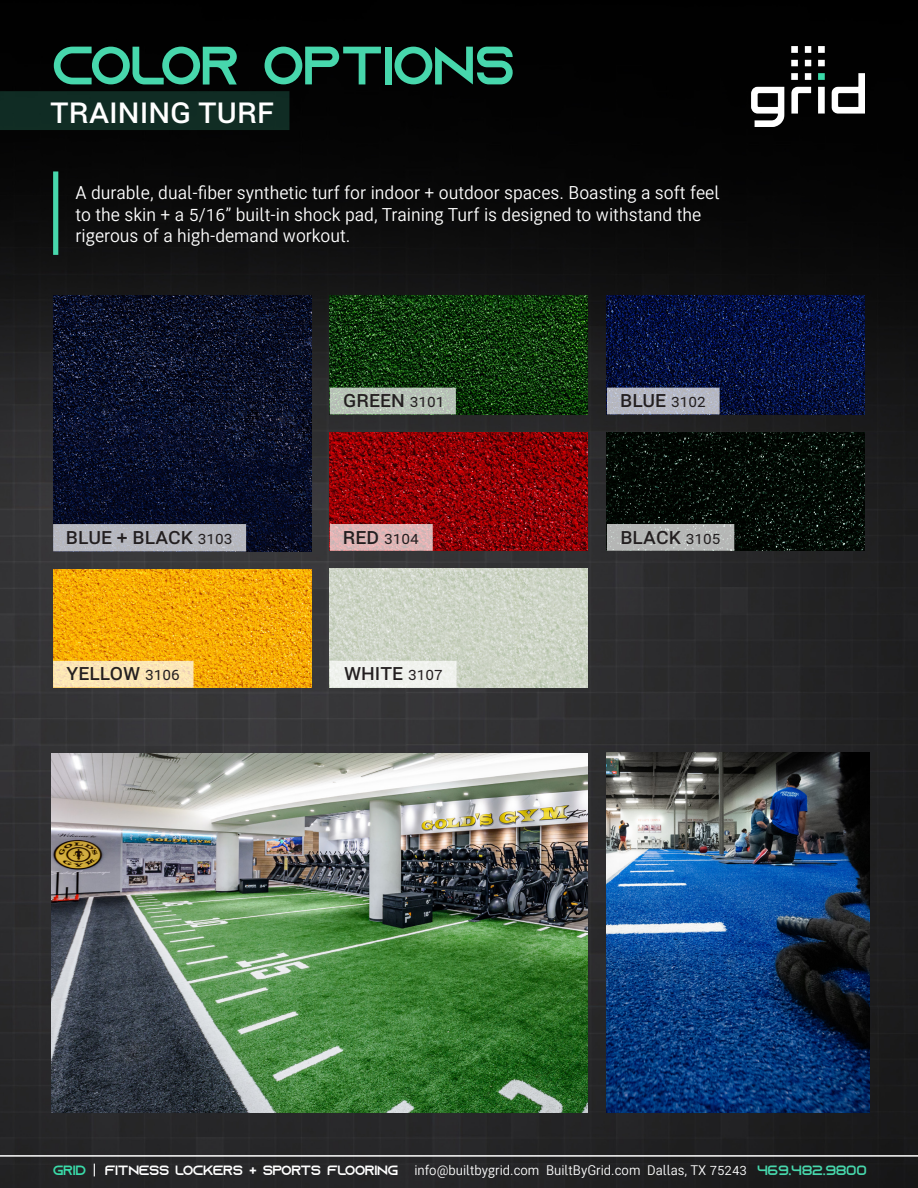
<style>
.page{position:relative;width:918px;height:1188px;background:#fff}
.page>*{position:absolute;margin:0;border:0;box-sizing:border-box;transform-origin:0 0}
.t1{font:54px "Azonix";letter-spacing:-.025em;color:#47d7ac}
.Subtitle{font:600 28.5px "Bert Sans";color:#fff}
.Description{font:18px/21.6px "Bert Sans";color:#fff}
.t2{font:600 18px "Bert Sans";color:#231f20}
.t3{font:500 15px "Bert Sans";color:#231f20}
.t4{font:13.5px "Bert Sans";color:#fff}
.t5{font:13.5px "Azonix";color:#3adba9}
.s1{font-weight:500;font-size:15px}
.s2{font-weight:600;font-size:18px}
.s3{font-family:"Azonix"}
.s4{font-family:"Azonix";color:#47d7ac}
</style>
<div class="page">
<img style="left:0;top:0;width:918px;height:1188px">
<svg style="left:94px;top:1164px;width:1px;height:12px"></svg>
<div style="left:0;top:91px;width:289px;height:39px;background:#102c24"></div>
<svg style="left:53px;top:171px;width:5px;height:84px"></svg>
<img style="left:752px;top:47px;width:113px;height:80px">
<hr style="left:0;top:1155px;width:918px;height:2px;background:#fff">
<img style="left:607px;top:432px;width:258px;height:119px">
<img style="left:607px;top:296px;width:258px;height:118px">
<div style="left:607px;top:524px;width:127px;height:27px;background:#b5b7b5"></div>
<svg style="left:607px;top:388px;width:113px;height:26px;background:#b5b8c3"></svg>
<img style="left:330px;top:569px;width:258px;height:119px">
<img style="left:330px;top:432px;width:258px;height:119px">
<img style="left:330px;top:296px;width:258px;height:118px">
<div style="left:330px;top:661px;width:126px;height:27px;background:#f0f2ee;border:2px solid #fff"></div>
<svg style="left:330px;top:524px;width:103px;height:27px;background:#dcb3b4"></svg>
<svg style="left:330px;top:388px;width:126px;height:26px;background:#b8c3b7"></svg>
<img style="left:53px;top:569px;width:258px;height:119px">
<svg style="left:53px;top:661px;width:141px;height:27px;background:#fae4b2"></svg>
<img style="left:52px;top:754px;width:536px;height:358px">
<img style="left:607px;top:752px;width:262px;height:360px">
<img style="left:53px;top:296px;width:258px;height:255px">
<div style="left:53px;top:524px;width:193px;height:27px;background:#b6b7bf"></div>
<p class="t1" style="left:52px;top:42px;width:465px">COLOR OPTIONS</p>
<p class="Subtitle" style="left:50px;top:92px;width:225px">TRAINING TURF</p>
<p class="Description" style="left:76px;top:182px;width:646px">A durable, dual-fiber synthetic turf for indoor + outdoor spaces. Boasting a soft feel to the skin + a 5/16” built-in shock pad, Training Turf is designed to withstand the rigerous of a high-demand workout.</p>
<p class="t2" style="left:66px;top:524px;width:168px">BLUE + BLACK <span class="s1">3103</span></p>
<p class="t2" style="left:67px;top:661px;width:115px">YELLOW <span class="s1">3106</span></p>
<p class="t2" style="left:343px;top:388px;width:103px">GREEN <span class="s1">3101</span></p>
<p class="t3" style="left:343px;top:527px;width:77px"><span class="s2">RED</span> 3104</p>
<p class="t2" style="left:344px;top:661px;width:100px">WHITE <span class="s1">3107</span></p>
<p class="t2" style="left:620px;top:388px;width:87px">BLUE <span class="s1">3102</span></p>
<p class="t2" style="left:620px;top:524px;width:102px">BLACK <span class="s1">3105</span></p>
<p class="t5" style="left:53px;top:1164px;width:35px">GRID</p>
<p class="t4" style="left:105px;top:1160px;width:764px"><span class="s3">FITNESS LOCKERS + SPORTS FLOORING</span> info@builtbygrid.com BuiltByGrid.com Dallas, TX 75243 <span class="s4">469.482.9800</span></p>
</div>
